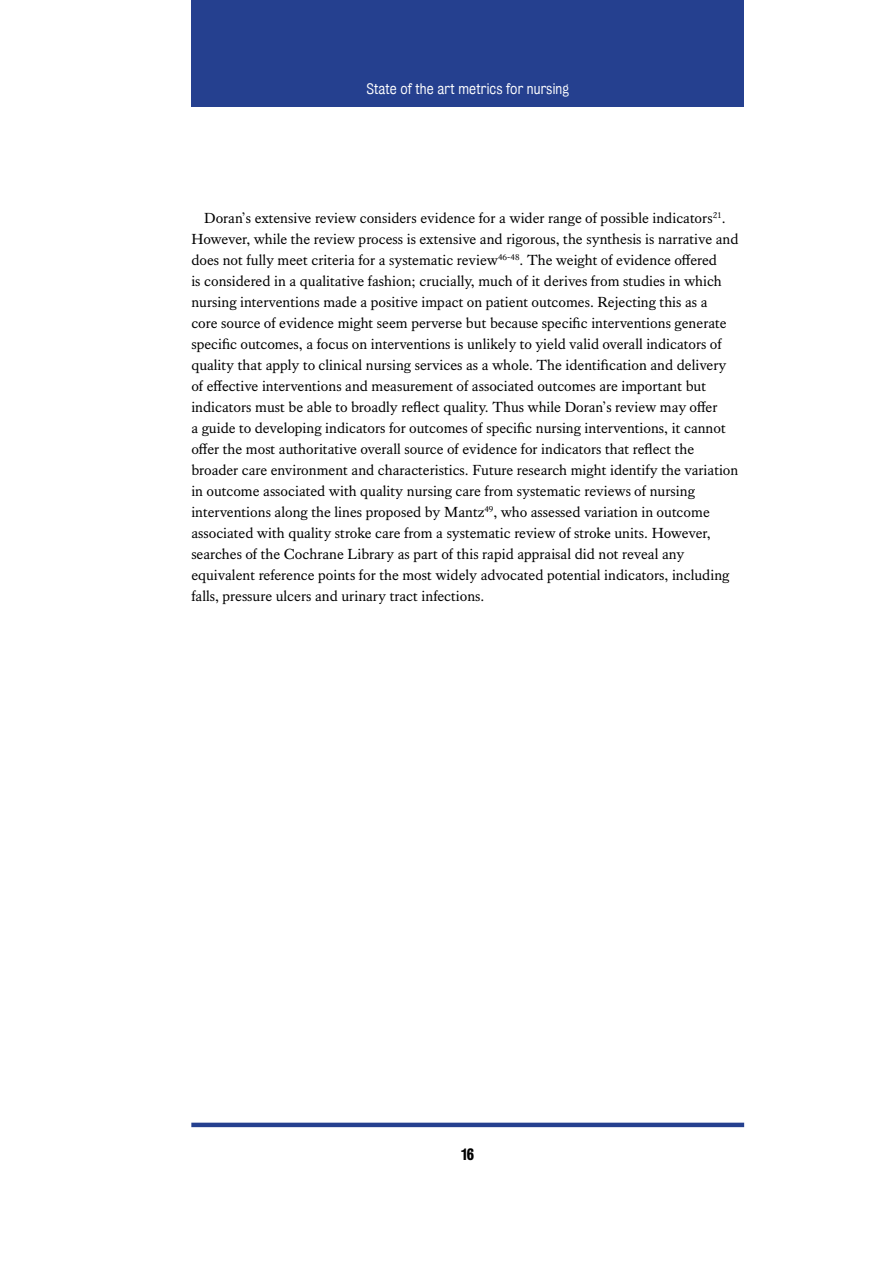
<style>
.page{position:relative;width:893px;height:1263px;background:#fff}
.page>*{position:absolute;margin:0;border:0;box-sizing:border-box;transform-origin:0 0}
.t1{font:15px/21px "Kings Caslon Text";color:#000}
.t2{font:15px "Kings Bureau Grot Three Seven";color:#000}
.t3{font:13.8px "Kings Bureau Grot Five One";letter-spacing:.01em;color:#fff}
</style>
<div class="page">
<div style="left:191px;top:0;width:553px;height:106px;background:#25408f"></div>
<hr style="left:191px;top:1123px;width:553px;height:4px;background:#25408f">
<p class="t3" style="left:366px;top:81px;width:204px">State of the art metrics for nursing</p>
<p class="t1" style="left:191px;top:208px;width:549px;text-indent:13px">Doran’s extensive review considers evidence for a wider range of possible indicators<sup>21</sup>.<br>However, while the review process is extensive and rigorous, the synthesis is narrative and does not fully meet criteria for a systematic review<sup>46-48</sup>. The weight of evidence offered<br>is considered in a qualitative fashion; crucially, much of it derives from studies in which nursing interventions made a positive impact on patient outcomes. Rejecting this as a<br>core source of evidence might seem perverse but because specific interventions generate specific outcomes, a focus on interventions is unlikely to yield valid overall indicators of quality that apply to clinical nursing services as a whole. The identification and delivery of effective interventions and measurement of associated outcomes are important but indicators must be able to broadly reflect quality. Thus while Doran’s review may offer<br>a guide to developing indicators for outcomes of specific nursing interventions, it cannot offer the most authoritative overall source of evidence for indicators that reflect the broader care environment and characteristics. Future research might identify the variation in outcome associated with quality nursing care from systematic reviews of nursing interventions along the lines proposed by Mantz<sup>49</sup>, who assessed variation in outcome associated with quality stroke care from a systematic review of stroke units. However, searches of the Cochrane Library as part of this rapid appraisal did not reveal any equivalent reference points for the most widely advocated potential indicators, including falls, pressure ulcers and urinary tract infections.</p>
<p class="t2" style="left:461px;top:1146px;width:15px">16</p>
</div>
